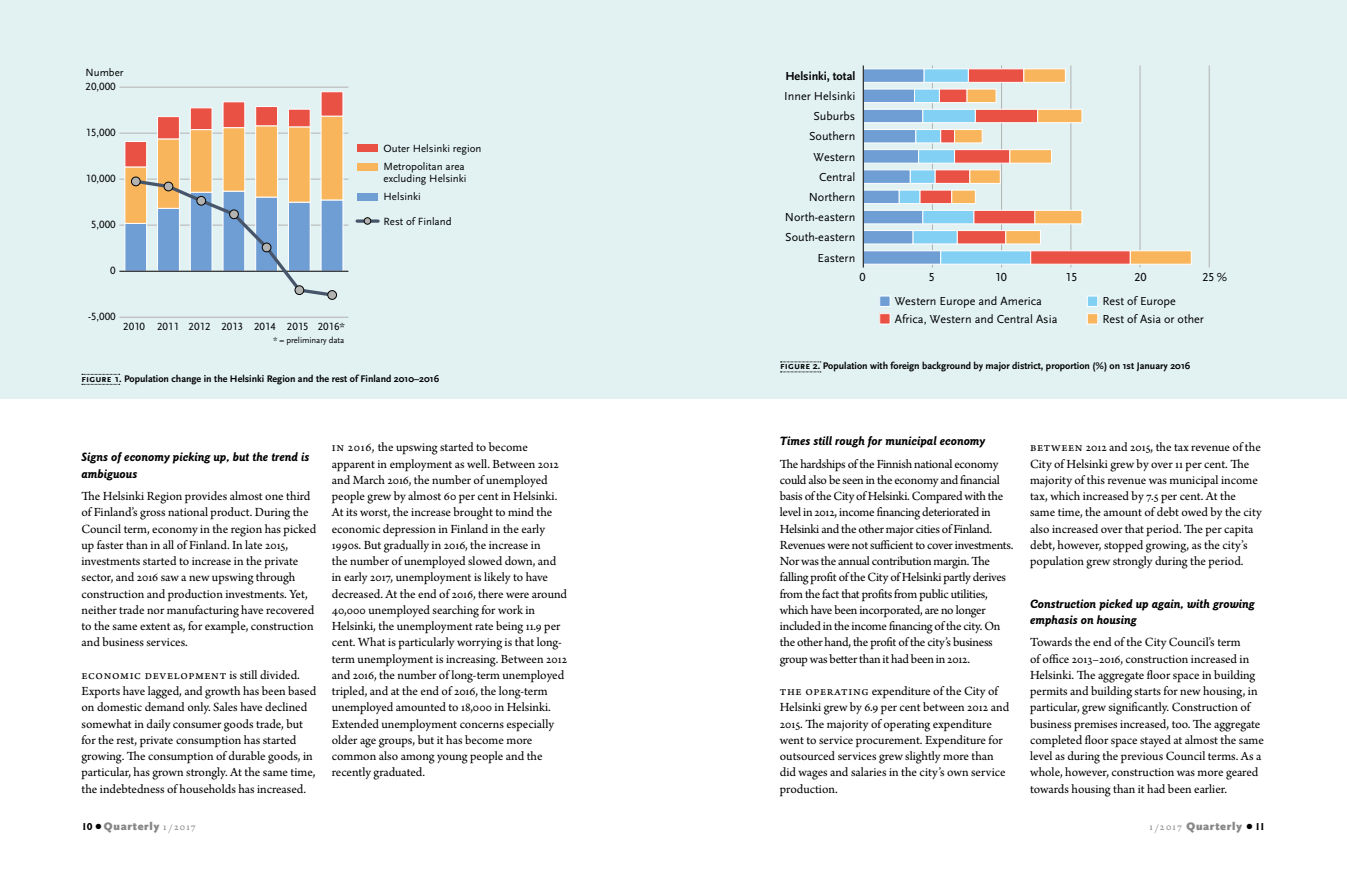
<style>
.page{position:relative;width:1347px;height:886px;background:#fff}
.page>*{position:absolute;margin:0;border:0;box-sizing:border-box;transform-origin:0 0}
.t1{font:13.12px/16.2px "Arno Pro";color:#000}
.t2{font:13.12px/16.2px "Arno Pro";letter-spacing:-.025em;color:#000}
.t3{font:italic 700 12.5px/16.2px "Goudy Sans Std";color:#000}
.t4{font:12.12px "Scala Sans Pro";color:#000}
.t5{font:700 12.12px "Scala Sans Pro";color:#000}
.t6{font:12.12px "Scala Sans Pro";letter-spacing:-.005em;color:#020203}
.t7{font:900 11.25px "Scala Sans Pro";letter-spacing:.065em;color:#878787}
.t8{font:10.88px/18.4px "Scala Sans Pro";color:#000}
.t9{font:700 10px "Scala Sans Pro";color:#000}
.t10{font:8.75px "Scala Sans Pro";letter-spacing:-.005em;color:#000}
.s1{font-family:"Goudy Sans Std";font-weight:700;color:#000}
.s2{font-weight:400;color:#000}
.s3{font-family:"Arno Pro";font-weight:400}
</style>
<div class="page">
<div style="left:0;top:0;width:1346px;height:399px;background:#e2f2f3"></div>
<hr style="left:1139px;top:65px;width:1px;height:202px;background:#b3b2b2">
<hr style="left:1070px;top:65px;width:1px;height:202px;background:#b3b2b2">
<hr style="left:1001px;top:65px;width:1px;height:202px;background:#b3b2b2">
<hr style="left:932px;top:65px;width:1px;height:202px;background:#b3b2b2">
<hr style="left:1208px;top:65px;width:1px;height:202px;background:#b3b2b2">
<svg style="left:863px;top:68px;width:328px;height:197px"></svg>
<hr style="left:862px;top:65px;width:1px;height:202px;background:#000">
<div style="left:879px;top:296px;width:11px;height:10px;background:#6f9ed4"></div>
<div style="left:879px;top:296px;width:11px;height:11px;border:1px solid #fff"></div>
<div style="left:1087px;top:296px;width:10px;height:10px;background:#83d0f5"></div>
<div style="left:1087px;top:296px;width:10px;height:11px;border:1px solid #fff"></div>
<div style="left:879px;top:314px;width:11px;height:10px;background:#ea5145"></div>
<div style="left:879px;top:313px;width:11px;height:11px;border:1px solid #fff"></div>
<div style="left:1087px;top:314px;width:10px;height:10px;background:#f9b55c"></div>
<div style="left:1087px;top:313px;width:11px;height:11px;border:1px solid #fff"></div>
<svg style="left:780px;top:372px;width:41px;height:1px"></svg>
<svg style="left:780px;top:362px;width:41px;height:1px"></svg>
<hr style="left:119px;top:317px;width:229px;height:1px;background:#b3b2b2">
<hr style="left:119px;top:225px;width:229px;height:1px;background:#b3b2b2">
<hr style="left:119px;top:179px;width:229px;height:1px;background:#b3b2b2">
<hr style="left:119px;top:133px;width:229px;height:1px;background:#b3b2b2">
<hr style="left:119px;top:87px;width:229px;height:1px;background:#b3b2b2">
<hr style="left:119px;top:271px;width:229px;height:1px;background:#000">
<svg style="left:125px;top:91px;width:218px;height:207px"></svg>
<div style="left:131px;top:177px;width:9px;height:9px;background:#b3b3b2;border-radius:50%"></div>
<div style="left:131px;top:177px;width:9px;height:9px;border:1px solid #000;border-radius:50%"></div>
<div style="left:164px;top:182px;width:9px;height:9px;background:#b3b3b2;border-radius:50%"></div>
<div style="left:164px;top:182px;width:9px;height:9px;border:1px solid #000;border-radius:50%"></div>
<div style="left:197px;top:196px;width:9px;height:9px;background:#b3b3b2;border-radius:50%"></div>
<div style="left:197px;top:196px;width:9px;height:9px;border:1px solid #000;border-radius:50%"></div>
<div style="left:230px;top:210px;width:8px;height:9px;background:#b3b3b2;border-radius:50%"></div>
<div style="left:229px;top:210px;width:10px;height:9px;border:1px solid #000;border-radius:50%"></div>
<div style="left:262px;top:243px;width:9px;height:9px;background:#b3b3b2;border-radius:50%"></div>
<div style="left:262px;top:243px;width:9px;height:9px;border:1px solid #000;border-radius:50%"></div>
<div style="left:295px;top:286px;width:9px;height:8px;background:#b3b3b2;border-radius:50%"></div>
<div style="left:295px;top:285px;width:9px;height:10px;border:1px solid #000;border-radius:50%"></div>
<div style="left:328px;top:291px;width:8px;height:8px;background:#b3b3b2;border-radius:50%"></div>
<div style="left:327px;top:290px;width:10px;height:10px;border:1px solid #000;border-radius:50%"></div>
<div style="left:357px;top:144px;width:21px;height:7px;background:#ea5145"></div>
<div style="left:357px;top:164px;width:21px;height:7px;background:#f9b55c"></div>
<div style="left:357px;top:193px;width:21px;height:7px;background:#6f9ed4"></div>
<svg style="left:357px;top:219px;width:21px;height:4px"></svg>
<div style="left:364px;top:218px;width:7px;height:6px;background:#b3b3b2;border-radius:50%"></div>
<div style="left:364px;top:217px;width:7px;height:7px;border:1px solid #000;border-radius:50%"></div>
<svg style="left:82px;top:384px;width:38px;height:1px"></svg>
<svg style="left:82px;top:374px;width:38px;height:1px"></svg>
<p class="t8" style="left:85px;top:63px;width:40px">Number</p>
<p class="t8" style="left:86px;top:77px;width:32px">20,000</p>
<p class="t8" style="left:86px;top:123px;width:32px">15,000</p>
<p class="t8" style="left:86px;top:169px;width:32px">10,000</p>
<p class="t8" style="left:91px;top:215px;width:26px">5,000</p>
<p class="t8" style="left:110px;top:261px;width:7px">0</p>
<p class="t8" style="left:88px;top:307px;width:29px">-5,000</p>
<p class="t8" style="left:123px;top:318px;width:223px">2010 2011 2012 2013 2014 2015 2016*</p>
<p class="t10" style="left:273px;top:335px;width:73px">* = preliminary data</p>
<p class="t8" style="left:383px;top:139px;width:99px">Outer Helsinki region<br>Metropolitan area</p>
<p class="t8" style="left:383px;top:169px;width:84px">excluding Helsinki<br>Helsinki</p>
<p class="t8" style="left:383px;top:212px;width:70px">Rest of Finland</p>
<p class="t9" style="left:81px;top:373px;width:359px">figure 1. Population change in the Helsinki Region and the rest of Finland 2010–2016</p>
<p class="t3" style="left:81px;top:449px;width:229px">Signs of economy picking up, but the trend is ambiguous</p>
<p class="t1" style="left:81px;top:489px;width:236px">The Helsinki Region provides almost one third of Finland’s gross national product. During the Council term, economy in the region has picked up faster than in all of Finland. In late 2015, investments started to increase in the private sector, and 2016 saw a new upswing through construction and production investments. Yet, neither trade nor manufacturing have recovered to the same extent as, for example, construction and business services.</p>
<p class="t1" style="left:81px;top:667px;width:236px">economic development is still divided.<br>Exports have lagged, and growth has been based on domestic demand only. Sales have declined somewhat in daily consumer goods trade, but for the rest, private consumption has started growing. The consumption of durable goods, in particular, has grown strongly. At the same time, the indebtedness of households has increased.</p>
<p class="t1" style="left:332px;top:440px;width:237px">in 2016, the upswing started to become apparent in employment as well. Between 2012 and March 2016, the number of unemployed people grew by almost 60 per cent in Helsinki.<br>At its worst, the increase brought to mind the economic depression in Finland in the early 1990s. But gradually in 2016, the increase in<br>the number of unemployed slowed down, and in early 2017, unemployment is likely to have decreased. At the end of 2016, there were around 40,000 unemployed searching for work in Helsinki, the unemployment rate being 11.9 per cent. What is particularly worrying is that long&shy;term unemployment is increasing. Between 2012 and 2016, the number of long-term unemployed tripled, and at the end of 2016, the long-term unemployed amounted to 18,000 in Helsinki.<br>Extended unemployment concerns especially older age groups, but it has become more common also among young people and the recently graduated.</p>
<p class="t5" style="left:785px;top:69px;width:71px">Helsinki, total</p>
<p class="t4" style="left:784px;top:89px;width:73px">Inner Helsinki</p>
<p class="t4" style="left:813px;top:109px;width:43px">Suburbs</p>
<p class="t4" style="left:809px;top:129px;width:48px">Southern</p>
<p class="t4" style="left:813px;top:150px;width:43px">Western</p>
<p class="t4" style="left:819px;top:170px;width:38px">Central</p>
<p class="t4" style="left:808px;top:190px;width:48px">Northern</p>
<p class="t4" style="left:785px;top:210px;width:72px">North-eastern</p>
<p class="t4" style="left:785px;top:230px;width:72px">South-eastern</p>
<p class="t4" style="left:817px;top:251px;width:39px">Eastern</p>
<p class="t4" style="left:859px;top:270px;width:8px">0</p>
<p class="t4" style="left:928px;top:270px;width:8px">5</p>
<p class="t4" style="left:994px;top:270px;width:14px">10</p>
<p class="t4" style="left:1065px;top:270px;width:14px">15</p>
<p class="t4" style="left:1134px;top:270px;width:14px">20</p>
<p class="t4" style="left:1202px;top:270px;width:26px">25%</p>
<p class="t4" style="left:894px;top:294px;width:149px">Western Europe and America</p>
<p class="t6" style="left:1102px;top:294px;width:75px">Rest of Europe</p>
<p class="t4" style="left:894px;top:312px;width:164px">Africa, Western and Central Asia</p>
<p class="t4" style="left:1102px;top:312px;width:103px">Rest of Asia or other</p>
<p class="t9" style="left:780px;top:360px;width:411px">figure 2. Population with foreign background by major district, proportion (%) on 1st January 2016</p>
<p class="t3" style="left:780px;top:433px;width:207px">Times still rough for municipal economy</p>
<p class="t2" style="left:780px;top:456px;width:235px">The hardships of the Finnish national economy could also be seen in the economy and financial basis of the City of Helsinki. Compared with the level in 2012, income financing deteriorated in Helsinki and the other major cities of Finland.<br>Revenues were not sufficient to cover investments.<br>Nor was the annual contribution margin. The falling profit of the City of Helsinki partly derives from the fact that profits from public utilities, which have been incorporated, are no longer included in the income financing of the city. On the other hand, the profit of the city’s business group was better than it had been in 2012.</p>
<p class="t1" style="left:780px;top:684px;width:231px">the operating expenditure of the City of Helsinki grew by 6.9 per cent between 2012 and 2015. The majority of operating expenditure went to service procurement. Expenditure for outsourced services grew slightly more than did wages and salaries in the city’s own service production.</p>
<p class="t1" style="left:1030px;top:440px;width:233px">between 2012 and 2015, the tax revenue of the City of Helsinki grew by over 11 per cent. The majority of this revenue was municipal income tax, which increased by 7.5 per cent. At the same time, the amount of debt owed by the city also increased over that period. The per capita debt, however, stopped growing, as the city’s population grew strongly during the period.</p>
<p class="t3" style="left:1030px;top:595px;width:226px">Construction picked up again, with growing emphasis on housing</p>
<p class="t1" style="left:1030px;top:635px;width:235px">Towards the end of the City Council’s term<br>of office 2013–2016, construction increased in Helsinki. The aggregate floor space in building permits and building starts for new housing, in particular, grew significantly. Construction of business premises increased, too. The aggregate completed floor space stayed at almost the same level as during the previous Council terms. As a whole, however, construction was more geared towards housing than it had been earlier.</p>
<p class="t7" style="left:81px;top:820px;width:116px"><span class="s1">10</span> <span class="s2">○</span> Quarterly <span class="s3">1/2017</span></p>
<p class="t7" style="left:1149px;top:820px;width:117px"><span class="s3">1/2017</span> Quarterly <span class="s2">○</span> <span class="s1">11</span></p>
</div>
